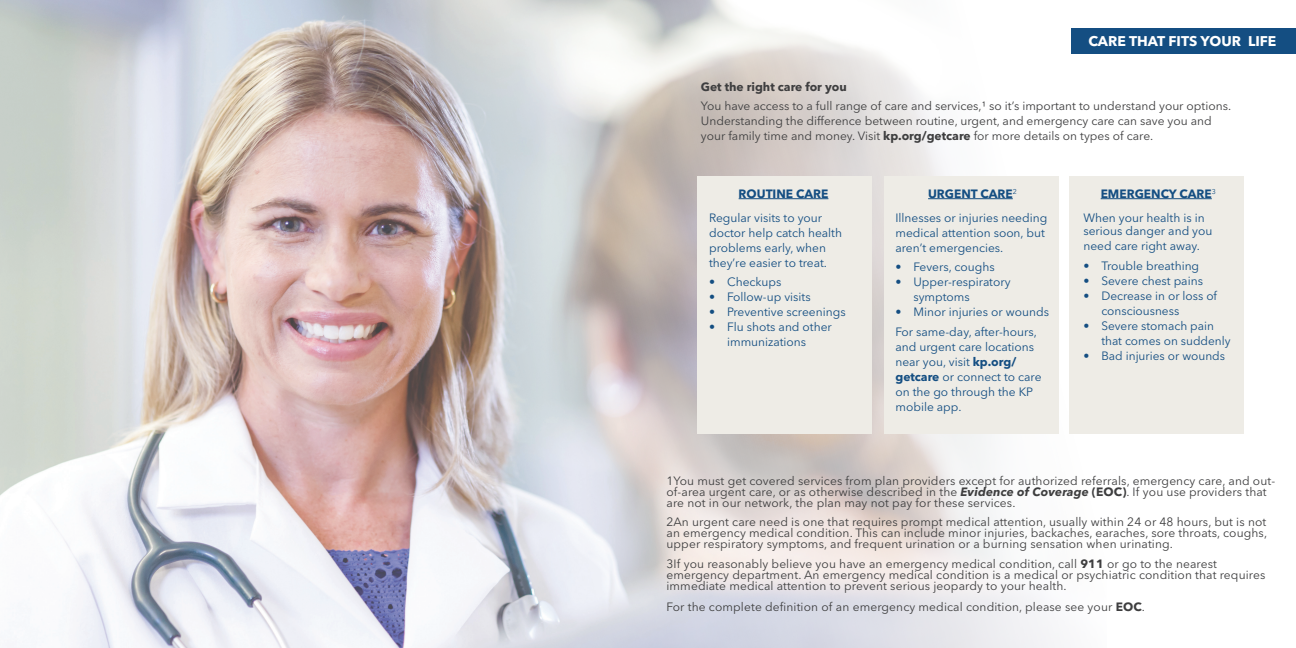
<style>
.page{position:relative;width:1296px;height:648px;background:#fff}
.page>*{position:absolute;margin:0;border:0;box-sizing:border-box;transform-origin:0 0}
.t1{font:700 14px "Avenir Next LT Pro";color:#fff}
.t2{font:12px/11px "Avenir Next LT Pro";letter-spacing:.01em;color:#3e3e3f}
.t3{font:12px/15px "Avenir Next LT Pro";color:#144e82}
.t4{font:700 12px "Avenir Next LT Pro";color:#3e3e3f}
.t5{font:700 12px "Avenir Next LT Pro";color:#144e82}
.s1{font-weight:700}
.s2{font-weight:700;font-style:italic}
</style>
<div class="page">
<img style="left:0;top:0;width:1106px;height:648px">
<div style="left:1071px;top:29px;width:225px;height:25px;background:#144e82"></div>
<div style="left:1070px;top:176px;width:174px;height:258px;background:#eeece6"></div>
<div style="left:884px;top:176px;width:175px;height:258px;background:#eeece6"></div>
<div style="left:697px;top:176px;width:175px;height:258px;background:#eeece6"></div>
<hr style="left:739px;top:198px;width:89px;height:1px;background:#144e82">
<hr style="left:928px;top:198px;width:85px;height:1px;background:#144e82">
<hr style="left:1101px;top:198px;width:111px;height:1px;background:#144e82">
<p class="t1" style="left:1088px;top:32px;width:190px">CARE THAT FITS YOUR LIFE</p>
<p class="t4" style="left:701px;top:79px;width:147px">Get the right care for you</p>
<p class="t2" style="left:701px;top:98px;width:532px;line-height:15px">You have access to a full range of care and services,¹ so it’s important to understand your options.<br>Understanding the difference between routine, urgent, and emergency care can save you and your family time and money. Visit <span class="s1">kp.org/getcare</span> for more details on types of care.</p>
<p class="t5" style="left:739px;top:186px;width:91px">ROUTINE CARE</p>
<p class="t3" style="left:709px;top:210px;width:135px">Regular visits to your doctor help catch health problems early, when they’re easier to treat.</p>
<p class="t3" style="left:709px;top:274px;width:74px">• Checkups</p>
<p class="t3" style="left:709px;top:289px;width:103px">• Follow-up visits</p>
<p class="t3" style="left:709px;top:304px;width:138px">• Preventive screenings</p>
<p class="t3" style="left:727px;top:319px;width:106px;text-indent:-18px">• Flu shots and other immunizations</p>
<p class="t3" style="left:895px;top:181px;width:153px;line-height:24px;text-align:center"><span class="s1">URGENT CARE</span><sup>2<br></sup>Illnesses or injuries needing</p>
<p class="t3" style="left:895px;top:225px;width:151px">medical attention soon, but aren’t emergencies.</p>
<p class="t3" style="left:895px;top:259px;width:101px">• Fevers, coughs</p>
<p class="t3" style="left:913px;top:274px;width:99px;text-indent:-18px">• Upper-respiratory symptoms</p>
<p class="t3" style="left:895px;top:302px;width:155px;line-height:19.5px">• Minor injuries or wounds<br>For same-day, after-hours,</p>
<p class="t3" style="left:895px;top:339px;width:148px">and urgent care locations near you, visit <span class="s1">kp.org/ getcare</span> or connect to care on the go through the KP mobile app.</p>
<p class="t3" style="left:1083px;top:181px;width:134px;line-height:24px;text-indent:17px"><span class="s1">EMERGENCY CARE</span><sup>3<br></sup>When your health is in</p>
<p class="t3" style="left:1083px;top:223px;width:131px">serious danger and you need care right away.</p>
<p class="t3" style="left:1083px;top:258px;width:117px">• Trouble breathing</p>
<p class="t3" style="left:1083px;top:273px;width:121px">• Severe chest pains</p>
<p class="t3" style="left:1101px;top:288px;width:117px;text-indent:-18px">• Decrease in or loss of consciousness</p>
<p class="t3" style="left:1101px;top:318px;width:131px;text-indent:-18px">• Severe stomach pain that comes on suddenly</p>
<p class="t3" style="left:1083px;top:348px;width:143px">• Bad injuries or wounds</p>
<p class="t2" style="left:666px;top:475px;width:610px">1You must get covered services from plan providers except for authorized referrals, emergency care, and out&shy;of-area urgent care, or as otherwise described in the <span class="s2">Evidence of Coverage</span> <span class="s1">(EOC)</span>. If you use providers that are not in our network, the plan may not pay for these services.</p>
<p class="t2" style="left:666px;top:516px;width:602px;text-align:justify">2An urgent care need is one that requires prompt medical attention, usually within 24 or 48 hours, but is not an emergency medical condition. This can include minor injuries, backaches, earaches, sore throats, coughs, upper respiratory symptoms, and frequent urination or a burning sensation when urinating.</p>
<p class="t2" style="left:666px;top:558px;width:600px">3If you reasonably believe you have an emergency medical condition, call <span class="s1">911</span> or go to the nearest emergency department. An emergency medical condition is a medical or psychiatric condition that requires immediate medical attention to prevent serious jeopardy to your health.</p>
<p class="t2" style="left:666px;top:601px;width:480px">For the complete definition of an emergency medical condition, please see your <span class="s1">EOC</span>.</p>
</div>
